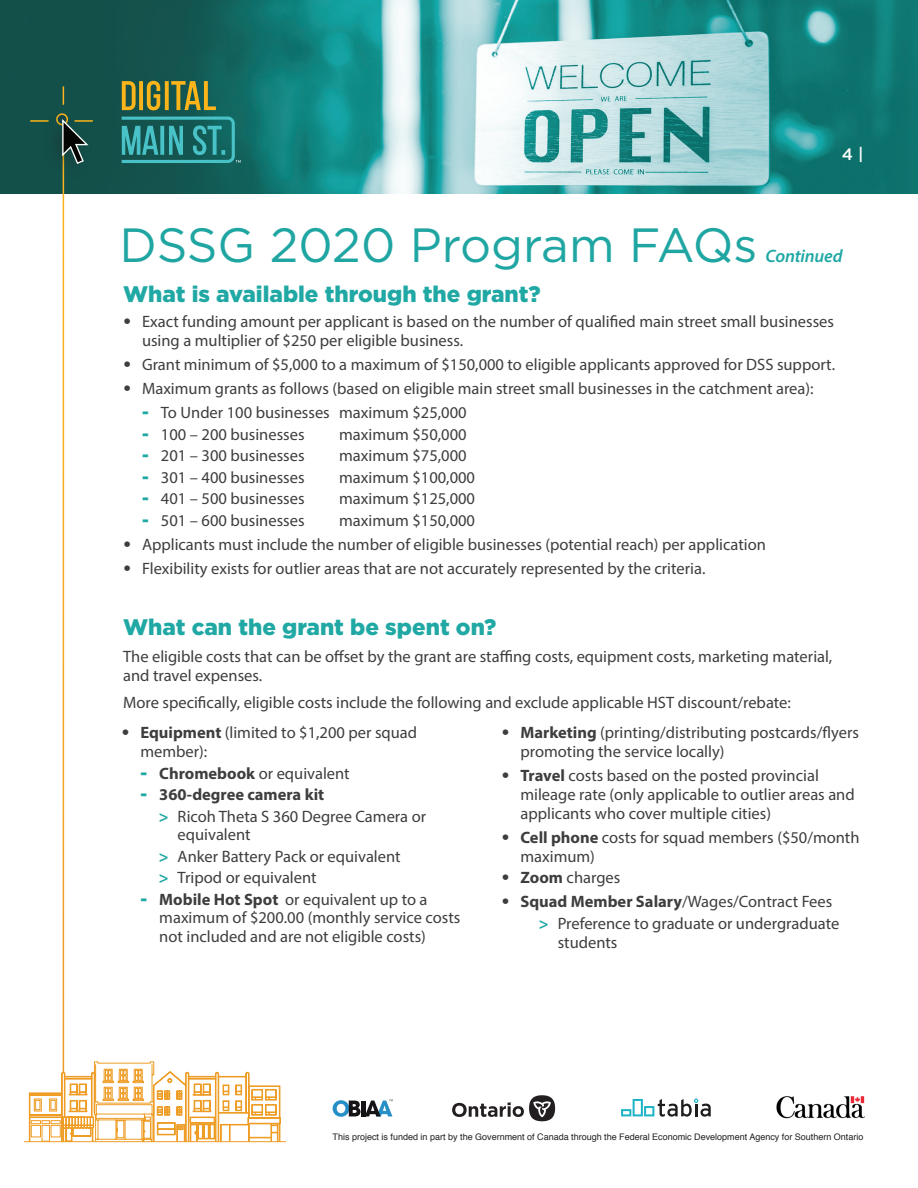
<style>
.page{position:relative;width:918px;height:1188px;background:#fff}
.page>*{position:absolute;margin:0;border:0;box-sizing:border-box;transform-origin:0 0}
.t1{font:48px "Gotham";color:#20a6a2}
.t2{font:900 22.5px "Gotham";color:#20a8a4}
.t3{font:italic 600 18px "Myriad Pro";letter-spacing:-.01em;color:#20a8a4}
.t4{font:16.5px/18.8px "Myriad Pro";color:#3e3e3f}
.t5{font:700 16.5px "Myriad Pro";color:#3e3e3f}
.t6{font:500 16.5px "Gotham";color:#fff}
.t7{font:9px "Helvetica";color:#231f20}
.s1{font-family:"Gotham";font-weight:900}
.s2{font-family:"Gotham";font-weight:900;color:#20a8a4}
.s3{font-weight:700}
.s4{font-weight:700;color:#20a8a4}
</style>
<div class="page">
<img style="left:0;top:0;width:918px;height:194px">
<svg style="left:30px;top:120px;width:13px;height:2px"></svg>
<svg style="left:63px;top:86px;width:1px;height:19px"></svg>
<hr style="left:63px;top:138px;width:1px;height:935px;background:#fff">
<div style="left:43px;top:112px;width:51px;height:69px;background:#231f20;opacity:.35"></div>
<svg style="left:62px;top:117px;width:31px;height:48px"></svg>
<svg style="left:452px;top:1103px;width:72px;height:14px"></svg>
<div style="left:529px;top:1095px;width:26px;height:26px;background:#231f20;border-radius:50%"></div>
<svg style="left:533px;top:1101px;width:18px;height:16px"></svg>
<svg style="left:621px;top:1099px;width:90px;height:18px"></svg>
<svg style="left:333px;top:1099px;width:60px;height:18px"></svg>
<img style="left:776px;top:1096px;width:89px;height:23px">
<svg style="left:29px;top:1061px;width:252px;height:80px"></svg>
<hr style="left:25px;top:1141px;width:260px;height:1px;background:#ee9c24">
<svg style="left:122px;top:81px;width:15px;height:29px"></svg>
<svg style="left:139px;top:81px;width:4px;height:29px"></svg>
<svg style="left:147px;top:81px;width:13px;height:30px"></svg>
<svg style="left:165px;top:81px;width:4px;height:29px"></svg>
<svg style="left:171px;top:81px;width:45px;height:29px"></svg>
<svg style="left:122px;top:117px;width:119px;height:46px;background:#278280"></svg>
<p class="t6" style="left:842px;top:144px;width:23px">4 |</p>
<p class="t1" style="left:120px;top:214px;width:639px">DSSG 2020 Program FAQs</p>
<p class="t3" style="left:766px;top:244px;width:78px">Continued</p>
<p class="t2" style="left:123px;top:278px;width:419px">What is available through the grant?</p>
<p class="t4" style="left:142px;top:312px;width:694px;text-indent:-19px"><span class="s1">•</span> Exact funding amount per applicant is based on the number of qualified main street small businesses using a multiplier of $250 per eligible business.</p>
<p class="t4" style="left:123px;top:355px;width:713px"><span class="s1">•</span> Grant minimum of $5,000 to a maximum of $150,000 to eligible applicants approved for DSS support.</p>
<p class="t4" style="left:123px;top:379px;width:692px"><span class="s1">•</span> Maximum grants as follows (based on eligible main street small businesses in the catchment area):</p>
<p class="t4" style="left:142px;top:403px;width:326px"><span class="s2">-</span> To Under 100 businesses maximum $25,000</p>
<p class="t4" style="left:142px;top:425px;width:164px"><span class="s2">-</span> 100 – 200 businesses</p>
<p class="t4" style="left:339px;top:425px;width:129px">maximum $50,000</p>
<p class="t4" style="left:142px;top:446px;width:164px"><span class="s2">-</span> 201 – 300 businesses</p>
<p class="t4" style="left:339px;top:446px;width:129px">maximum $75,000</p>
<p class="t4" style="left:142px;top:468px;width:164px"><span class="s2">-</span> 301 – 400 businesses</p>
<p class="t4" style="left:339px;top:468px;width:137px">maximum $100,000</p>
<p class="t4" style="left:142px;top:489px;width:164px"><span class="s2">-</span> 401 – 500 businesses</p>
<p class="t4" style="left:339px;top:489px;width:137px">maximum $125,000</p>
<p class="t4" style="left:142px;top:511px;width:164px"><span class="s2">-</span> 501 – 600 businesses</p>
<p class="t4" style="left:339px;top:511px;width:137px">maximum $150,000</p>
<p class="t4" style="left:123px;top:535px;width:644px"><span class="s1">•</span> Applicants must include the number of eligible businesses (potential reach) per application</p>
<p class="t4" style="left:123px;top:559px;width:584px"><span class="s1">•</span> Flexibility exists for outlier areas that are not accurately represented by the criteria.</p>
<p class="t2" style="left:123px;top:612px;width:375px">What can the grant be spent on?</p>
<p class="t4" style="left:123px;top:646px;width:711px;line-height:19.8px">The eligible costs that can be offset by the grant are staffing costs, equipment costs, marketing material, and travel expenses.</p>
<p class="t4" style="left:123px;top:693px;width:669px">More specifically, eligible costs include the following and exclude applicable HST discount/rebate:</p>
<p class="t4" style="left:140px;top:723px;width:278px;text-indent:-19px"><span class="s1">•</span> <span class="s3">Equipment</span> (limited to $1,200 per squad member):</p>
<p class="t4" style="left:140px;top:763px;width:211px"><span class="s2">-</span> <span class="s3">Chromebook</span> or equivalent</p>
<p class="t5" style="left:140px;top:784px;width:185px"><span class="s2">-</span> 360-degree camera kit</p>
<p class="t4" style="left:178px;top:806px;width:250px;text-indent:-19px"><span class="s4">&gt;</span> Ricoh Theta S 360 Degree Camera or equivalent</p>
<p class="t4" style="left:159px;top:847px;width:243px"><span class="s4">&gt;</span> Anker Battery Pack or equivalent</p>
<p class="t4" style="left:159px;top:868px;width:159px"><span class="s4">&gt;</span> Tripod or equivalent</p>
<p class="t4" style="left:159px;top:889px;width:303px;text-indent:-19px"><span class="s2">-</span> <span class="s3">Mobile Hot Spot</span> or equivalent up to a maximum of $200.00 (monthly service costs not included and are not eligible costs)</p>
<p class="t4" style="left:520px;top:723px;width:340px;text-indent:-19px"><span class="s1">•</span> <span class="s3">Marketing</span> (printing/distributing postcards/flyers promoting the service locally)</p>
<p class="t4" style="left:520px;top:766px;width:336px;text-indent:-19px"><span class="s1">•</span> <span class="s3">Travel</span> costs based on the posted provincial mileage rate (only applicable to outlier areas and applicants who cover multiple cities)</p>
<p class="t4" style="left:520px;top:828px;width:341px;text-indent:-19px"><span class="s1">•</span> <span class="s3">Cell phone</span> costs for squad members ($50/month maximum)</p>
<p class="t4" style="left:502px;top:868px;width:120px"><span class="s1">•</span> <span class="s3">Zoom</span> charges</p>
<p class="t4" style="left:502px;top:892px;width:332px"><span class="s1">•</span> <span class="s3">Squad Member Salary</span>/Wages/Contract Fees</p>
<p class="t4" style="left:558px;top:914px;width:283px;text-indent:-19px"><span class="s4">&gt;</span> Preference to graduate or undergraduate students</p>
<p class="t7" style="left:333px;top:1130px;width:532px">This project is funded in part by the Government of Canada through the Federal Economic Development Agency for Southern Ontario</p>
</div>
